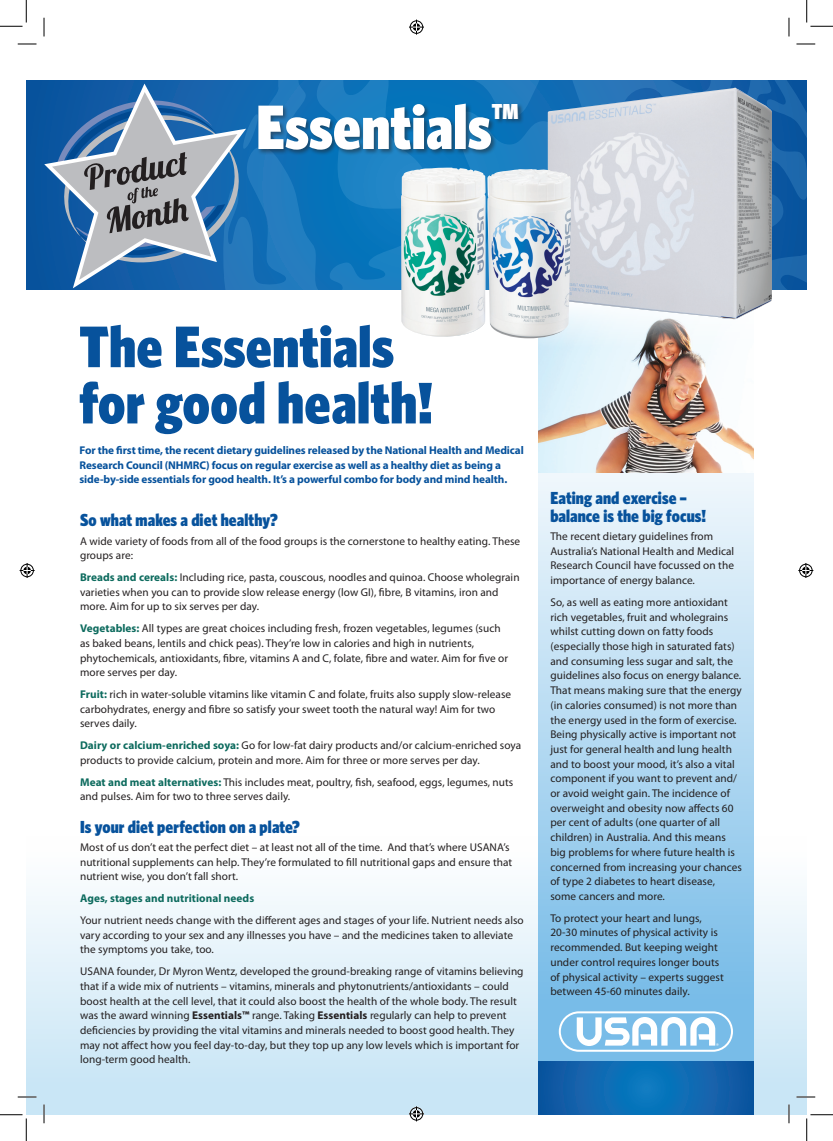
<style>
.page{position:relative;width:833px;height:1141px;background:#fff}
.page>*{position:absolute;margin:0;border:0;box-sizing:border-box;transform-origin:0 0}
.t1{font:900 62.88px "Whitney Condensed";letter-spacing:.005em;color:#fff}
.t2{font:900 58.75px/56.2px "Whitney Condensed";letter-spacing:.005em;color:#07529c}
.t3{font:900 21.75px "Whitney Condensed";color:#fff}
.t4{font:900 17.5px/17.5px "Whitney Condensed";letter-spacing:.005em;color:#07529c}
.t5{font:11.25px/14.8px "Myriad Pro";letter-spacing:.005em;color:#231f20}
.t6{font:700 11.25px/14.8px "Myriad Pro";letter-spacing:-.01em;color:#07529c}
.t7{font:700 11.25px "Myriad Pro";letter-spacing:.005em;color:#0d6b5e}
.s1{font-weight:700;color:#0d6b5e}
.s2{font-weight:700}
</style>
<div class="page">
<svg style="left:26px;top:80px;width:236px;height:210px;background:#0a569f"></svg>
<svg style="left:262px;top:80px;width:185px;height:22px;background:#1376bb"></svg>
<svg style="left:447px;top:80px;width:121px;height:31px;background:#1575ba"></svg>
<svg style="left:568px;top:80px;width:238px;height:112px;background:#1c67ac"></svg>
<svg style="left:442px;top:111px;width:105px;height:179px;background:#1e7ec0"></svg>
<svg style="left:222px;top:156px;width:220px;height:134px;background:#1578bd"></svg>
<svg style="left:763px;top:80px;width:43px;height:68px;background:#125ba2"></svg>
<svg style="left:771px;top:192px;width:35px;height:98px;background:#135ca2"></svg>
<svg style="left:44px;top:84px;width:202px;height:204px;background:#1b63a9"></svg>
<svg style="left:54px;top:95px;width:205px;height:173px;background:#668baf"></svg>
<div style="left:26px;top:836px;width:780px;height:278px;background:linear-gradient(to bottom,#fff,#c4e4f5)"></div>
<div style="left:257px;top:102px;width:267px;height:54px;background:#231f20;opacity:.5"></div>
<svg style="left:538px;top:473px;width:215px;height:588px;background:#b1d8f1"></svg>
<svg style="left:538px;top:1061px;width:215px;height:53px;background:#0e66af"></svg>
<svg style="left:558px;top:1011px;width:174px;height:40px"></svg>
<img style="left:538px;top:319px;width:215px;height:154px">
<img style="left:547px;top:88px;width:224px;height:231px">
<img style="left:400px;top:168px;width:85px;height:169px">
<img style="left:487px;top:169px;width:83px;height:169px">
<svg style="left:18px;top:43px;width:18px;height:2px"></svg>
<svg style="left:796px;top:43px;width:18px;height:2px"></svg>
<svg style="left:18px;top:1096px;width:18px;height:1px"></svg>
<svg style="left:796px;top:1096px;width:18px;height:1px"></svg>
<svg style="left:43px;top:18px;width:2px;height:18px"></svg>
<svg style="left:43px;top:1104px;width:2px;height:19px"></svg>
<svg style="left:788px;top:18px;width:1px;height:18px"></svg>
<svg style="left:787px;top:1104px;width:2px;height:19px"></svg>
<svg style="left:0;top:0;width:27px;height:27px"></svg>
<svg style="left:0;top:1114px;width:27px;height:26px"></svg>
<svg style="left:806px;top:0;width:26px;height:27px"></svg>
<svg style="left:806px;top:1114px;width:26px;height:26px"></svg>
<svg style="left:409px;top:20px;width:15px;height:15px"></svg>
<svg style="left:409px;top:1106px;width:15px;height:15px"></svg>
<svg style="left:20px;top:563px;width:15px;height:15px"></svg>
<svg style="left:798px;top:563px;width:14px;height:15px"></svg>
<h1 class="t1" style="left:256px;top:91px;width:236px">Essentials</h1>
<h3 class="t3" style="left:491px;top:99px;width:28px">TM</h3>
<h2 class="t2" style="left:79px;top:317px;width:355px">The Essentials for good health!</h2>
<p class="t6" style="left:79px;top:442px;width:445px">For the first time, the recent dietary guidelines released by the National Health and Medical<br>Research Council (NHMRC) focus on regular exercise as well as a healthy diet as being a side-by-side essentials for good health. It’s a powerful combo for body and mind health.</p>
<h3 class="t4" style="left:80px;top:511px;width:199px">So what makes a diet healthy?</h3>
<p class="t5" style="left:80px;top:533px;width:441px">A wide variety of foods from all of the food groups is the cornerstone to healthy eating. These groups are:</p>
<p class="t5" style="left:80px;top:569px;width:440px"><span class="s1">Breads and cereals:</span> Including rice, pasta, couscous, noodles and quinoa. Choose wholegrain varieties when you can to provide slow release energy (low GI), fibre, B vitamins, iron and more. Aim for up to six serves per day.</p>
<p class="t5" style="left:80px;top:620px;width:429px"><span class="s1">Vegetables:</span> All types are great choices including fresh, frozen vegetables, legumes (such as baked beans, lentils and chick peas). They’re low in calories and high in nutrients, phytochemicals, antioxidants, fibre, vitamins A and C, folate, fibre and water. Aim for five or more serves per day.</p>
<p class="t5" style="left:80px;top:686px;width:432px"><span class="s1">Fruit:</span> rich in water-soluble vitamins like vitamin C and folate, fruits also supply slow-release carbohydrates, energy and fibre so satisfy your sweet tooth the natural way! Aim for two serves daily.</p>
<p class="t5" style="left:80px;top:737px;width:442px"><span class="s1">Dairy or calcium-enriched soya:</span> Go for low-fat dairy products and/or calcium-enriched soya products to provide calcium, protein and more. Aim for three or more serves per day.</p>
<p class="t5" style="left:80px;top:774px;width:434px"><span class="s1">Meat and meat alternatives:</span> This includes meat, poultry, fish, seafood, eggs, legumes, nuts and pulses. Aim for two to three serves daily.</p>
<h3 class="t4" style="left:80px;top:817px;width:221px">Is your diet perfection on a plate?</h3>
<p class="t5" style="left:80px;top:839px;width:433px">Most of us don’t eat the perfect diet – at least not all of the time. And that’s where USANA’s nutritional supplements can help. They’re formulated to fill nutritional gaps and ensure that nutrient wise, you don’t fall short.</p>
<p class="t7" style="left:80px;top:891px;width:176px">Ages, stages and nutritional needs</p>
<p class="t5" style="left:80px;top:912px;width:445px">Your nutrient needs change with the different ages and stages of your life. Nutrient needs also vary according to your sex and any illnesses you have – and the medicines taken to alleviate the symptoms you take, too.</p>
<p class="t5" style="left:80px;top:963px;width:445px">USANA founder, Dr Myron Wentz, developed the ground-breaking range of vitamins believing that if a wide mix of nutrients – vitamins, minerals and phytonutrients/antioxidants – could boost health at the cell level, that it could also boost the health of the whole body. The result was the award winning <span class="s2">Essentials™</span> range. Taking <span class="s2">Essentials</span> regularly can help to prevent deficiencies by providing the vital vitamins and minerals needed to boost good health. They may not affect how you feel day-to-day, but they top up any low levels which is important for long-term good health.</p>
<h3 class="t4" style="left:550px;top:489px;width:157px">Eating and exercise – balance is the big focus!</h3>
<p class="t5" style="left:550px;top:528px;width:185px">The recent dietary guidelines from Australia’s National Health and Medical Research Council have focussed on the importance of energy balance.</p>
<p class="t5" style="left:550px;top:594px;width:193px">So, as well as eating more antioxidant rich vegetables, fruit and wholegrains whilst cutting down on fatty foods (especially those high in saturated fats) and consuming less sugar and salt, the guidelines also focus on energy balance.<br>That means making sure that the energy (in calories consumed) is not more than the energy used in the form of exercise.<br>Being physically active is important not just for general health and lung health and to boost your mood, it’s also a vital component if you want to prevent and/ or avoid weight gain. The incidence of overweight and obesity now affects 60 per cent of adults (one quarter of all children) in Australia. And this means big problems for where future health is concerned from increasing your chances of type 2 diabetes to heart disease, some cancers and more.</p>
<p class="t5" style="left:550px;top:910px;width:175px">To protect your heart and lungs, 20-30 minutes of physical activity is recommended. But keeping weight under control requires longer bouts of physical activity – experts suggest between 45-60 minutes daily.</p>
</div>
